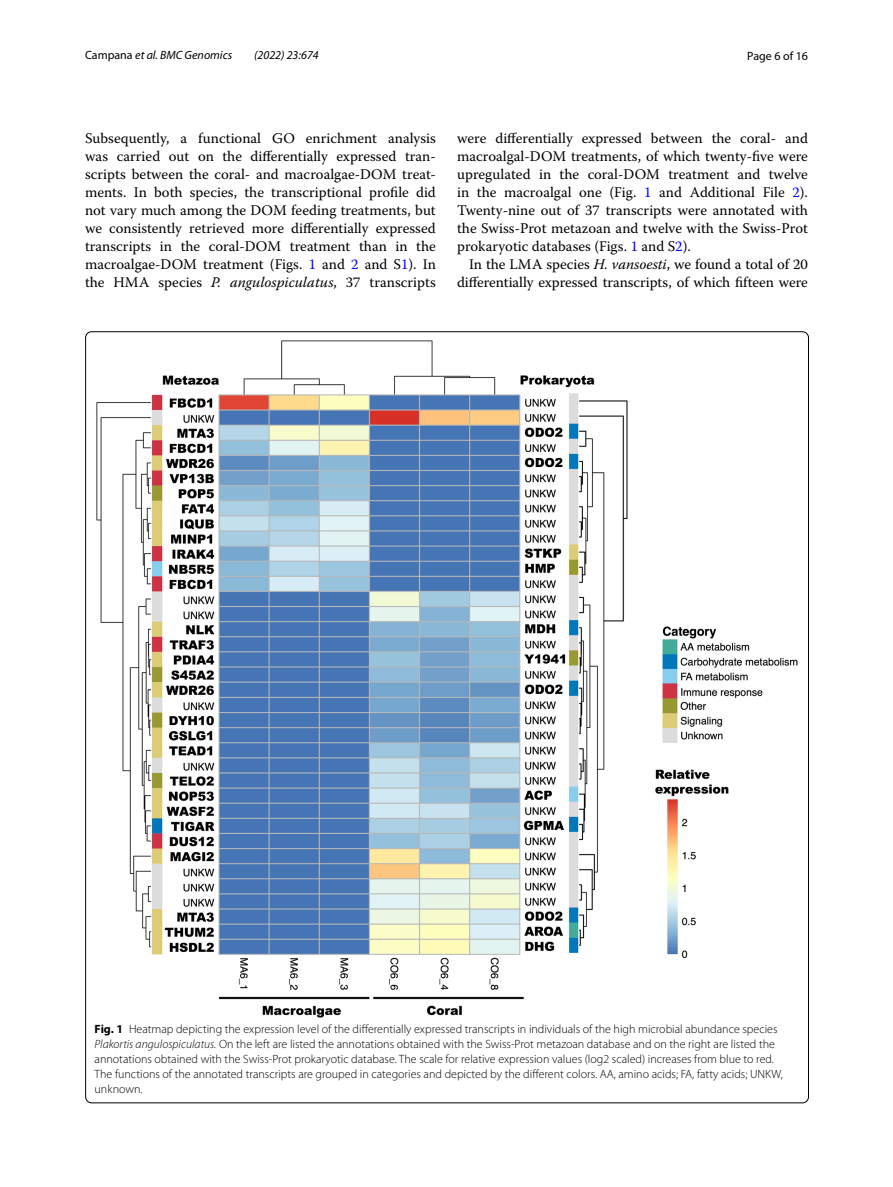
<style>
.page{position:relative;width:893px;height:1187px;background:#fff}
.page>*{position:absolute;margin:0;border:0;box-sizing:border-box;transform-origin:0 0}
.t1{font:14.7px/18px "Warnock Pro";color:#000;text-align:justify}
.t2{font:300 12px/15px "Myriad Pro";color:#000}
.t3{font:italic 12px "Myriad Pro";color:#000}
.t4{font:12px "Myriad Pro";color:#000}
.s1{font-style:normal}
.s2{color:#00f}
.s3{font-style:italic}
.s4{font-weight:700}
</style>
<div class="page">
<img style="left:97px;top:341px;width:700px;height:676px">
<p class="t3" style="left:85px;top:48px;width:149px"><span class="s1">Campana</span> et al. BMC Genomics</p>
<p class="t3" style="left:254px;top:48px;width:66px">(2022) 23:674</p>
<p class="t4" style="left:747px;top:48px;width:62px">Page 6 of 16</p>
<p class="t1" style="left:85px;top:128px;width:352px">Subsequently, a functional GO enrichment analysis was carried out on the differentially expressed tran&shy;scripts between the coral- and macroalgae-DOM treat&shy;ments. In both species, the transcriptional profile did not vary much among the DOM feeding treatments, but we consistently retrieved more differentially expressed transcripts in the coral-DOM treatment than in the macroalgae-DOM treatment (Figs. <span class="s2">1</span> and <span class="s2">2</span> and S<span class="s2">1</span>). In the HMA species <span class="s3">P. angulospiculatus</span>, 37 transcripts</p>
<p class="t1" style="left:457px;top:128px;width:352px">were differentially expressed between the coral- and macroalgal-DOM treatments, of which twenty-five were upregulated in the coral-DOM treatment and twelve in the macroalgal one (Fig. <span class="s2">1</span> and Additional File <span class="s2">2</span>).<br>Twenty-nine out of 37 transcripts were annotated with the Swiss-Prot metazoan and twelve with the Swiss-Prot prokaryotic databases (Figs. <span class="s2">1</span> and S<span class="s2">2</span>).</p>
<p class="t1" style="left:457px;top:254px;width:352px;text-align:right">In the LMA species <span class="s3">H. vansoesti</span>, we found a total of 20 differentially expressed transcripts, of which fifteen were</p>
<p class="t2" style="left:95px;top:1021px;width:690px"><span class="s4">Fig. 1</span> Heatmap depicting the expression level of the differentially expressed transcripts in individuals of the high microbial abundance species <span class="s3">Plakortis angulospiculatus.</span> On the left are listed the annotations obtained with the Swiss-Prot metazoan database and on the right are listed the annotations obtained with the Swiss-Prot prokaryotic database. The scale for relative expression values (log2 scaled) increases from blue to red.<br>The functions of the annotated transcripts are grouped in categories and depicted by the different colors. AA, amino acids; FA, fatty acids; UNKW, unknown.</p>
</div>
